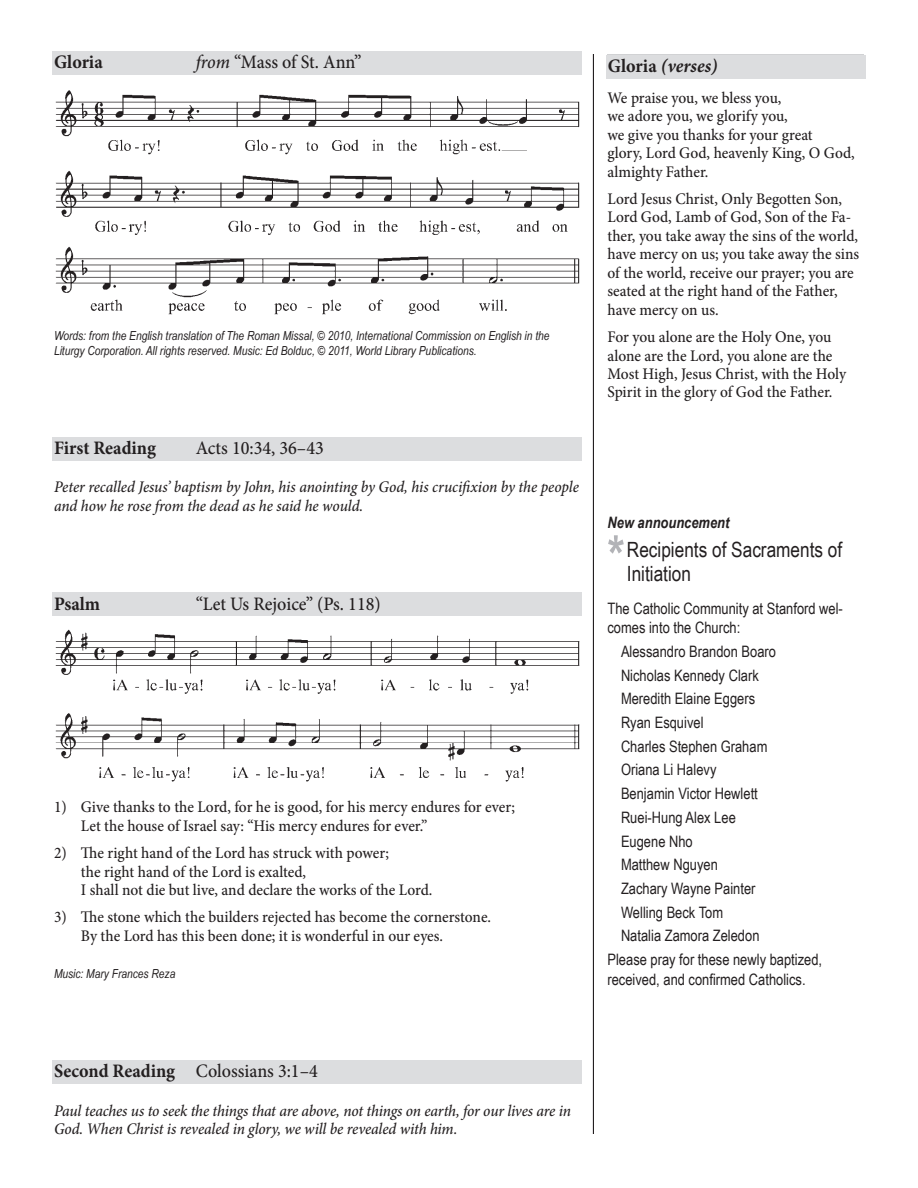
<style>
.page{position:relative;width:918px;height:1188px;background:#fff}
.page>*{position:absolute;margin:0;border:0;box-sizing:border-box;transform-origin:0 0}
.t1{font:700 54px "Arial Narrow";color:#b2b3b7}
.t2{font:21px/24px "Arial Narrow";color:#231f20}
.Music_Label{font:500 19.05px "Minion Pro";color:#231f20;scale:.95 1}
.Music_Label-2{font:700 19.05px "Minion Pro";letter-spacing:-.01em;color:#231f20;scale:.95 1}
.Music_Label-3{font:italic 700 19.05px "Minion Pro";letter-spacing:.005em;color:#231f20;scale:.95 1}
.Lyrics{font:500 16.2px/18.5px "Minion Pro";letter-spacing:-.005em;color:#231f20;scale:.95 1}
.reading_summary{font:italic 500 16.2px/18.5px "Minion Pro";letter-spacing:-.01em;color:#231f20;scale:.95 1}
.announcement_text_mu{font:15.75px/19.5px "Arial Narrow";color:#231f20}
.announcement_text{font:15.75px/19.5px "Arial Narrow";color:#231f20}
.announcement_highlig{font:italic 700 15.75px "Arial Narrow";color:#231f20}
.music_credit{font:italic 12.45px/15px "Arial Narrow";color:#231f20}
.s1{font-style:italic}
.s2{font-style:normal}
.s3{font-weight:700}
</style>
<div class="page">
<hr style="left:593px;top:54px;width:1px;height:1080px;background:#231f20">
<div style="left:52px;top:437px;width:530px;height:23px;background:#dcdddf"></div>
<div style="left:52px;top:1060px;width:530px;height:24px;background:#dcdddf"></div>
<div style="left:52px;top:51px;width:530px;height:24px;background:#dcdddf"></div>
<img style="left:55px;top:90px;width:525px;height:225px">
<div style="left:608px;top:54px;width:256px;height:23px;background:#dcdddf"></div>
<div style="left:606px;top:56px;width:260px;height:23px;background:#dcdddf"></div>
<div style="left:53px;top:593px;width:529px;height:23px;background:#dcdddf"></div>
<img style="left:55px;top:629px;width:525px;height:153px">
<p class="Music_Label-2" style="left:54px;top:49px;width:53px">Gloria</p>
<p class="Music_Label" style="left:196px;top:49px;width:176px"><span class="s1">from</span> “Mass of St. Ann”</p>
<p class="music_credit" style="left:54px;top:328px;width:497px">Words: from the English translation of The Roman Missal, © 2010, International Commission on English in the<br>Liturgy Corporation. All rights reserved. Music: Ed Bolduc, © 2011, World Library Publications.</p>
<p class="Music_Label-2" style="left:54px;top:434px;width:109px">First Reading</p>
<p class="Music_Label" style="left:196px;top:435px;width:136px">Acts 10:34, 36–43</p>
<p class="reading_summary" style="left:54px;top:478px;width:554px">Peter recalled Jesus’ baptism by John, his anointing by God, his crucifixion by the people and how he rose from the dead as he said he would.</p>
<p class="Music_Label-2" style="left:54px;top:590px;width:50px">Psalm</p>
<p class="Music_Label" style="left:196px;top:591px;width:196px">“Let Us Rejoice” (Ps. 118)</p>
<p class="Lyrics" style="left:81px;top:798px;width:459px;text-indent:-27px">1) Give thanks to the Lord, for he is good, for his mercy endures for ever;<br>Let the house of Israel say: “His mercy endures for ever.”</p>
<p class="Lyrics" style="left:81px;top:844px;width:371px;text-indent:-27px">2) The right hand of the Lord has struck with power;<br>the right hand of the Lord is exalted,<br>I shall not die but live, and declare the works of the Lord.</p>
<p class="Lyrics" style="left:81px;top:908px;width:433px;text-indent:-27px">3) The stone which the builders rejected has become the cornerstone.<br>By the Lord has this been done; it is wonderful in our eyes.</p>
<p class="music_credit" style="left:54px;top:966px;width:123px">Music: Mary Frances Reza</p>
<p class="Music_Label-3" style="left:608px;top:53px;width:117px"><span class="s2">Gloria</span> (verses)</p>
<p class="Lyrics" style="left:608px;top:88px;width:262px">We praise you, we bless you,<br>we adore you, we glorify you,<br>we give you thanks for your great<br>glory, Lord God, heavenly King, O God, almighty Father.</p>
<p class="Lyrics" style="left:608px;top:190px;width:266px">Lord Jesus Christ, Only Begotten Son, Lord God, Lamb of God, Son of the Fa&shy;ther, you take away the sins of the world, have mercy on us; you take away the sins of the world, receive our prayer; you are seated at the right hand of the Father, have mercy on us.</p>
<p class="Lyrics" style="left:608px;top:328px;width:253px">For you alone are the Holy One, you alone are the Lord, you alone are the Most High, Jesus Christ, with the Holy Spirit in the glory of God the Father.</p>
<p class="announcement_highlig" style="left:608px;top:511px;width:123px">New announcement</p>
<p class="t1" style="left:608px;top:515px;width:19px">*</p>
<p class="t2" style="left:627px;top:536px;width:217px">Recipients of Sacraments of<br>Initiation</p>
<p class="announcement_text_mu" style="left:608px;top:598px;width:237px">The Catholic Community at Stanford wel&shy;comes into the Church:</p>
<p class="announcement_text_mu" style="left:621px;top:641px;width:157px">Alessandro Brandon Boaro</p>
<p class="announcement_text_mu" style="left:621px;top:665px;width:139px">Nicholas Kennedy Clark</p>
<p class="announcement_text_mu" style="left:621px;top:688px;width:136px">Meredith Elaine Eggers</p>
<p class="announcement_text_mu" style="left:621px;top:712px;width:84px">Ryan Esquivel</p>
<p class="announcement_text_mu" style="left:621px;top:736px;width:148px">Charles Stephen Graham</p>
<p class="announcement_text_mu" style="left:621px;top:759px;width:97px">Oriana Li Halevy</p>
<p class="announcement_text_mu" style="left:621px;top:783px;width:138px">Benjamin Victor Hewlett</p>
<p class="announcement_text_mu" style="left:621px;top:807px;width:116px">Ruei-Hung Alex Lee</p>
<p class="announcement_text_mu" style="left:621px;top:831px;width:73px">Eugene Nho</p>
<p class="announcement_text_mu" style="left:621px;top:854px;width:98px">Matthew Nguyen</p>
<p class="announcement_text_mu" style="left:621px;top:878px;width:136px">Zachary Wayne Painter</p>
<p class="announcement_text_mu" style="left:621px;top:902px;width:104px">Welling Beck Tom</p>
<p class="announcement_text_mu" style="left:621px;top:925px;width:140px">Natalia Zamora Zeledon</p>
<p class="announcement_text" style="left:608px;top:949px;width:216px">Please pray for these newly baptized, received, and confirmed Catholics.</p>
<p class="Music_Label" style="left:54px;top:1058px;width:279px"><span class="s3">Second Reading</span> Colossians 3:1–4</p>
<p class="reading_summary" style="left:54px;top:1101px;width:546px">Paul teaches us to seek the things that are above, not things on earth, for our lives are in<br>God. When Christ is revealed in glory, we will be revealed with him.</p>
</div>
